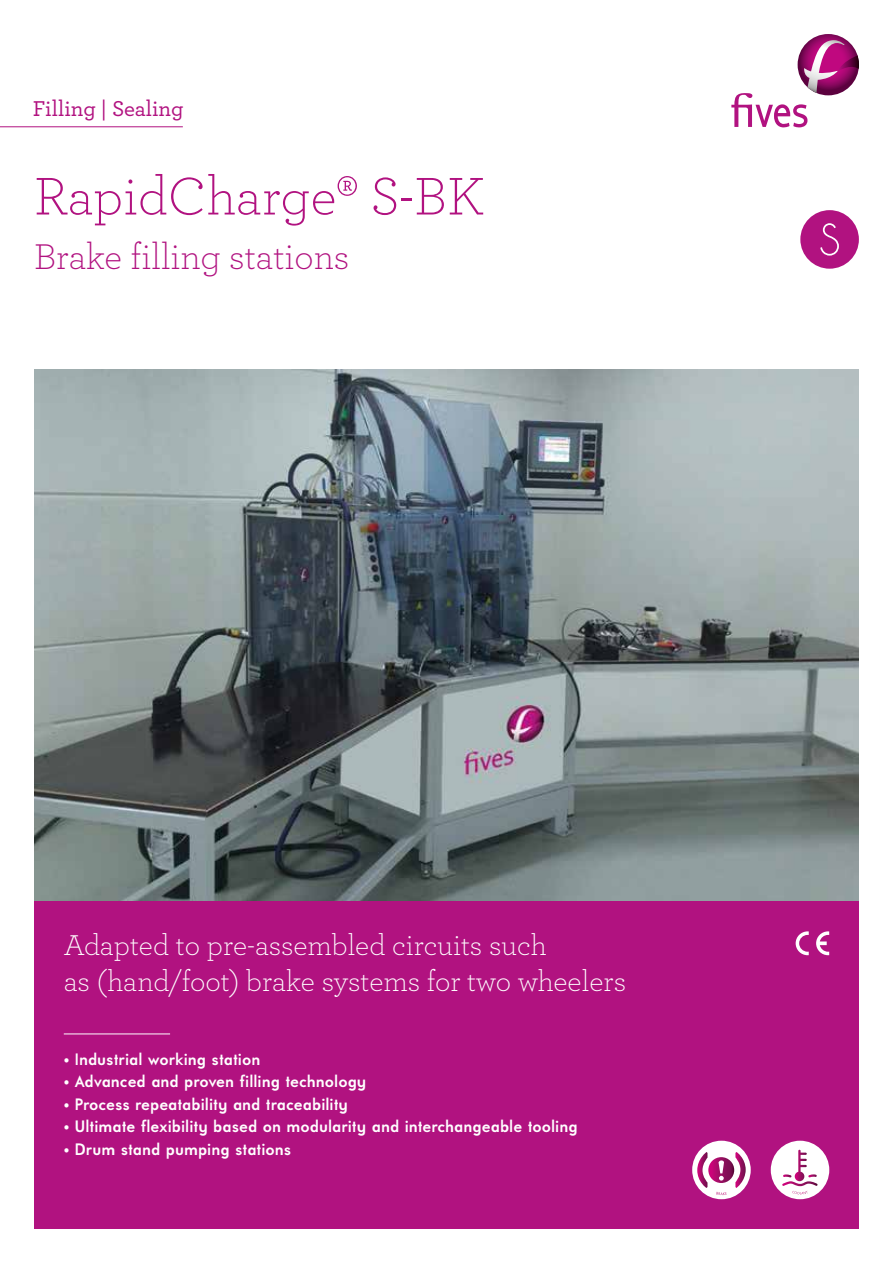
<style>
.page{position:relative;width:893px;height:1263px;background:#fff}
.page>*{position:absolute;margin:0;border:0;box-sizing:border-box;transform-origin:0 0}
.t1{font:300 55.5px "Archer";color:#b11280}
.t2{font:300 37.5px "Archer";color:#b11280}
.t3{font:300 30px/36px "Archer";letter-spacing:-.005em;color:#fff}
.t4{font:500 22.5px "Archer";letter-spacing:-.005em;color:#b11280}
.t5{font:700 16.5px "Universalis ADF Std";color:#fff}
</style>
<div class="page">
<img style="left:34px;top:370px;width:825px;height:531px">
<div style="left:34px;top:901px;width:825px;height:328px;background:#b11280"></div>
<hr style="left:64px;top:1033px;width:106px;height:1px;background:#fff">
<div style="left:771px;top:1141px;width:58px;height:58px;background:#fff;border-radius:50%"></div>
<svg style="left:782px;top:1150px;width:36px;height:44px"></svg>
<div style="left:692px;top:1141px;width:59px;height:58px;background:#fff;border-radius:50%"></div>
<svg style="left:697px;top:1152px;width:49px;height:43px"></svg>
<div style="left:800px;top:210px;width:59px;height:59px;background:#b11280;border-radius:50%"></div>
<svg style="left:820px;top:223px;width:19px;height:33px"></svg>
<svg style="left:796px;top:931px;width:13px;height:24px"></svg>
<svg style="left:816px;top:931px;width:13px;height:24px"></svg>
<svg style="left:798px;top:34px;width:61px;height:61px"></svg>
<svg style="left:731px;top:40px;width:128px;height:88px"></svg>
<hr style="left:0;top:127px;width:183px;height:1px;background:#b11280">
<h3 class="t4" style="left:33px;top:92px;width:152px">Filling | Sealing</h3>
<h1 class="t1" style="left:34px;top:160px;width:451px">RapidCharge® S-BK</h1>
<h2 class="t2" style="left:34px;top:231px;width:317px">Brake filling stations</h2>
<h3 class="t3" style="left:64px;top:926px;width:564px">Adapted to pre-assembled circuits such<br>as (hand/foot) brake systems for two wheelers</h3>
<p class="t5" style="left:64px;top:1049px;width:198px">• Industrial working station</p>
<p class="t5" style="left:64px;top:1071px;width:304px">• Advanced and proven filling technology</p>
<p class="t5" style="left:64px;top:1094px;width:286px">• Process repeatability and traceability</p>
<p class="t5" style="left:64px;top:1116px;width:515px">• Ultimate flexibility based on modularity and interchangeable tooling</p>
<p class="t5" style="left:64px;top:1139px;width:229px">• Drum stand pumping stations</p>
</div>
